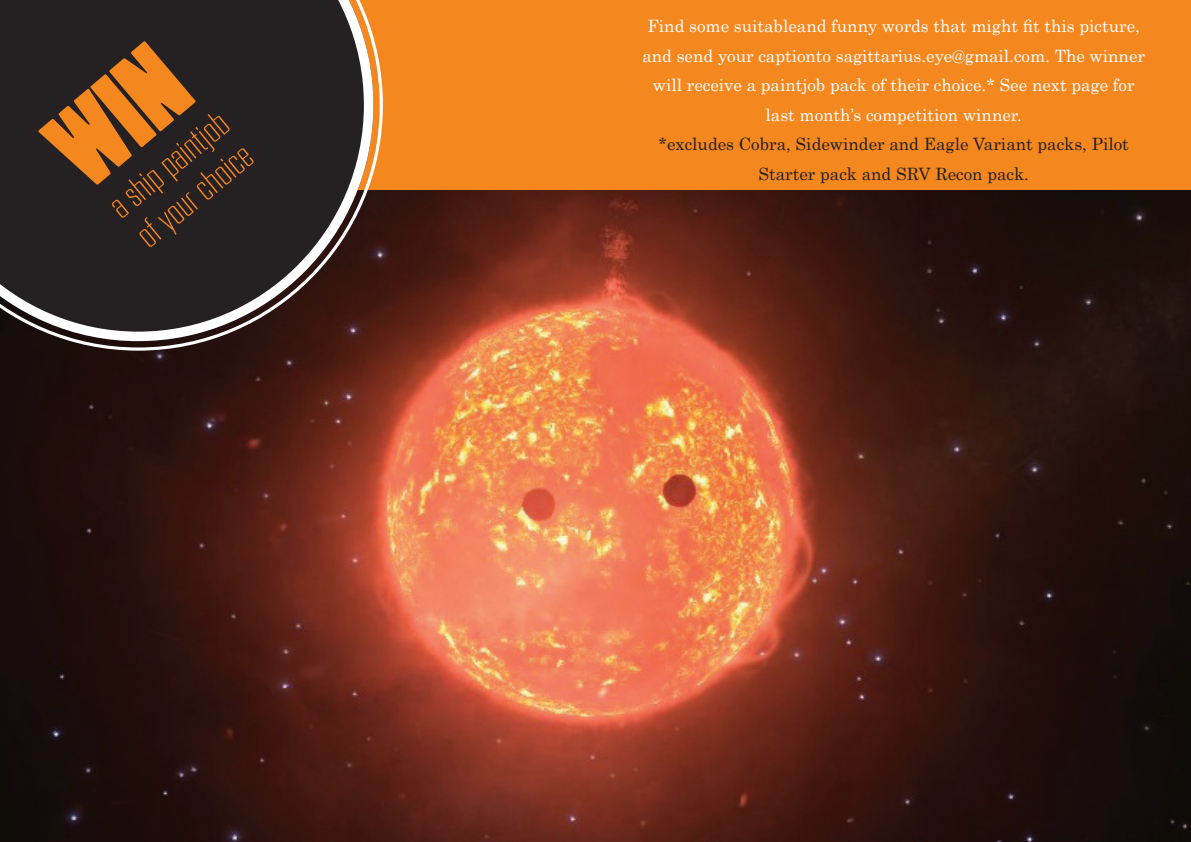
<style>
.page{position:relative;width:1191px;height:842px;background:#fff}
.page>*{position:absolute;margin:0;border:0;box-sizing:border-box;transform-origin:0 0}
.t1{font:300 36.8px/40.2px "RB No 2";color:#f5871f}
.t2{font:17px/29.5px "Century";color:#fff;text-align:center}
.t3{font:17px/29.5px "Century";color:#231f20;text-align:center}
</style>
<div class="page">
<div style="left:0;top:0;width:1191px;height:222px;background:#f5871f"></div>
<img style="left:0;top:190px;width:1191px;height:652px">
<svg style="left:0;top:36px;width:383px;height:315px"></svg>
<svg style="left:0;top:0;width:373px;height:341px;background:#382f2e"></svg>
<div style="left:38px;top:41px;width:158px;height:151px;background:#252021"></div>
<h1 class="t1" style="left:101px;top:195px;width:145px;rotate:-40deg">a ship paintjob of your choice</h1>
<p class="t2" style="left:642px;top:10px;width:504px">Find some suitableand funny words that might fit this picture, and send your captionto sagittarius.eye@gmail.com. The winner will receive a paintjob pack of their choice.* See next page for last month’s competition winner.</p>
<p class="t3" style="left:658px;top:128px;width:472px">*excludes Cobra, Sidewinder and Eagle Variant packs, Pilot<br>Starter pack and SRV Recon pack.</p>
</div>
